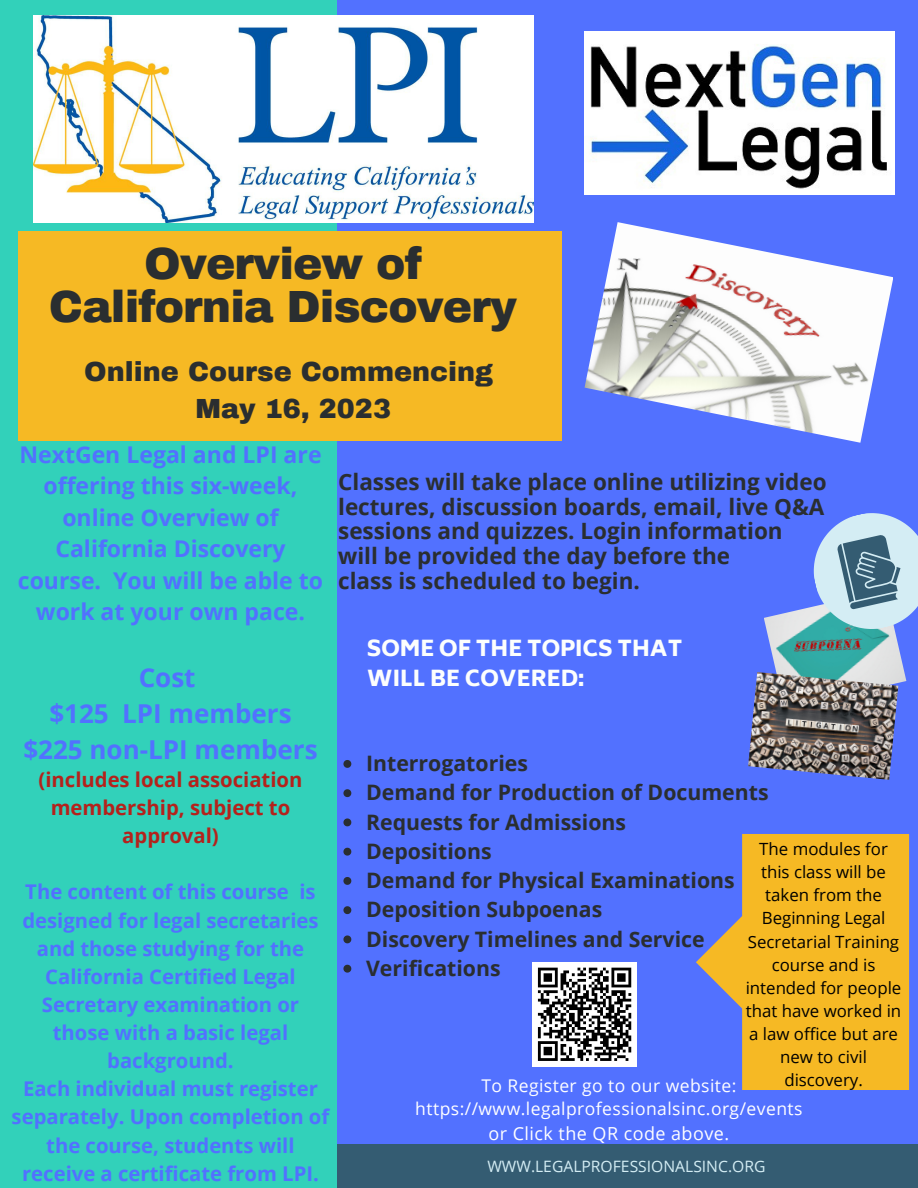
<style>
.page{position:relative;width:918px;height:1188px;background:#5271ff}
.page>*{position:absolute;margin:0;border:0;box-sizing:border-box;transform-origin:0 0}
.t1{font:900 44.1px/42.3px "Archivo";letter-spacing:-.02em;color:#2a2e30;text-align:center}
.t2{font:900 27.15px/37.3px "Archivo";color:#2a2e30;text-align:center}
.t3{font:700 26.1px/36px "Open Sans";color:#5271ff;text-align:center}
.t4{font:700 23.1px/31.5px "Open Sans";color:#5271ff;text-align:center}
.t5{font:700 22.5px/24.8px "Open Sans";color:#2a2e30}
.t6{font:800 21.75px/30.3px "Biryani";color:#fcfefd}
.t7{font:700 21.3px/29.2px "Open Sans";color:#2a2e30}
.t8{font:700 20.25px/28.2px "Open Sans";color:#5271ff;text-align:center}
.t9{font:700 20.25px/28.2px "Open Sans";color:#b4221c;text-align:center}
.t10{font:18px "Open Sans";letter-spacing:.025em;color:#fff}
.t11{font:17.55px/23.7px "Open Sans";letter-spacing:.025em;color:#fff;text-align:center}
.t12{font:16.8px/23.1px "Open Sans";color:#000;text-align:center}
.t13{font:15.75px "Open Sans";color:#d4edf4}
</style>
<div class="page">
<div style="left:330px;top:1144px;width:588px;height:44px;background:#345c72"></div>
<div style="left:0;top:0;width:336px;height:1188px;background:#32d1ba"></div>
<div style="left:18px;top:231px;width:544px;height:209px;background:#f6b924"></div>
<img style="left:34px;top:15px;width:499px;height:207px">
<img style="left:585px;top:32px;width:309px;height:163px">
<img style="left:585px;top:222px;width:308px;height:221px">
<img style="left:764px;top:609px;width:142px;height:79px">
<img style="left:748px;top:672px;width:150px;height:108px">
<svg style="left:803px;top:513px;width:115px;height:127px"></svg>
<svg style="left:696px;top:834px;width:213px;height:256px;fill:#f6b924"></svg>
<svg style="left:343px;top:760px;width:8px;height:8px"></svg>
<svg style="left:343px;top:789px;width:8px;height:8px"></svg>
<svg style="left:343px;top:818px;width:8px;height:8px"></svg>
<svg style="left:343px;top:848px;width:8px;height:8px"></svg>
<svg style="left:343px;top:877px;width:8px;height:8px"></svg>
<svg style="left:343px;top:906px;width:8px;height:8px"></svg>
<svg style="left:343px;top:935px;width:8px;height:8px"></svg>
<svg style="left:343px;top:965px;width:8px;height:8px"></svg>
<div style="left:532px;top:962px;width:105px;height:105px;background:#fff"></div>
<svg style="left:537px;top:967px;width:95px;height:94px"></svg>
<h1 class="t1" style="left:49px;top:244px;width:470px">Overview of<br>California Discovery</h1>
<h2 class="t2" style="left:84px;top:353px;width:411px">Online Course Commencing<br>May 16, 2023</h2>
<p class="t4" style="left:18px;top:438px;width:307px">NextGen Legal and LPI are offering this six-week, online Overview of<br>California Discovery course. You will be able to work at your own pace.</p>
<p class="t3" style="left:23px;top:659px;width:296px">Cost<br>$125 LPI members $225 non-LPI members</p>
<p class="t9" style="left:39px;top:765px;width:265px">(includes local association membership, subject to approval)</p>
<p class="t8" style="left:12px;top:878px;width:319px">The content of this course is designed for legal secretaries and those studying for the<br>California Certified Legal<br>Secretary examination or those with a basic legal background.<br>Each individual must register separately. Upon completion of the course, students will receive a certificate from LPI.</p>
<p class="t5" style="left:338px;top:469px;width:490px">Classes will take place online utilizing video lectures, discussion boards, email, live Q&amp;A sessions and quizzes. Login information will be provided the day before the<br>class is scheduled to begin.</p>
<p class="t6" style="left:367px;top:633px;width:317px">SOME OF THE TOPICS THAT<br>WILL BE COVERED:</p>
<p class="t7" style="left:366px;top:748px;width:404px">Interrogatories<br>Demand for Production of Documents<br>Requests for Admissions<br>Depositions<br>Demand for Physical Examinations<br>Deposition Subpoenas<br>Discovery Timelines and Service<br>Verifications</p>
<p class="t12" style="left:746px;top:837px;width:157px">The modules for this class will be taken from the<br>Beginning Legal<br>Secretarial Training course and is intended for people that have worked in a law office but are new to civil discovery.</p>
<p class="t11" style="left:415px;top:1073px;width:389px">To Register go to our website: https://www.legalprofessionalsinc.org/events</p>
<p class="t10" style="left:489px;top:1121px;width:242px">or Click the QR code above.</p>
<p class="t13" style="left:487px;top:1155px;width:280px">WWW.LEGALPROFESSIONALSINC.ORG</p>
</div>
